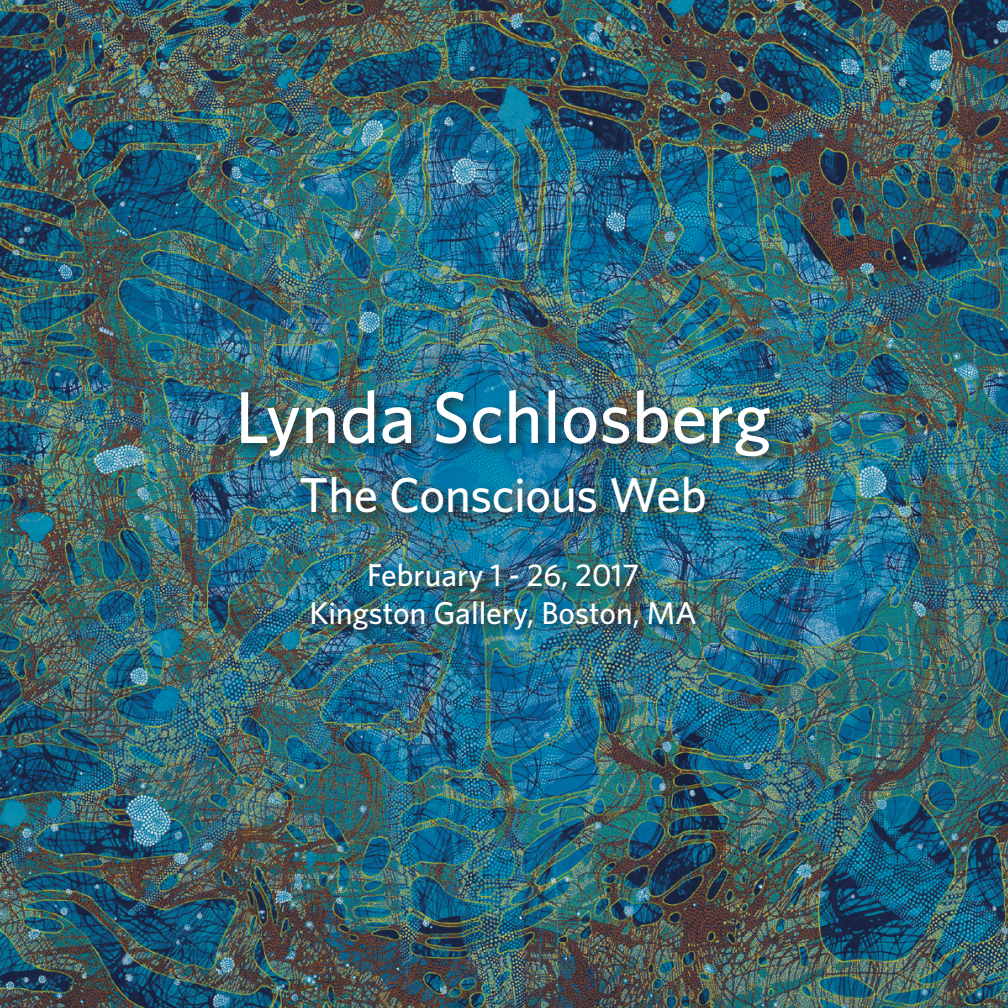
<style>
.page{position:relative;width:1008px;height:1008px;background:#fff}
.page>*{position:absolute;margin:0;border:0;box-sizing:border-box;transform-origin:0 0}
.t1{font:500 73.5px "Whitney";color:#fff}
.t2{font:500 49px "Whitney";letter-spacing:-.005em;color:#fff}
.t3{font:500 31.5px/37.4px "Whitney";color:#fff;text-align:center}
</style>
<div class="page">
<img style="left:0;top:0;width:1008px;height:1008px">
<div style="left:237px;top:386px;width:547px;height:258px;background:#231f20;opacity:.75"></div>
<p class="t1" style="left:235px;top:369px;width:538px">Lynda Schlosberg</p>
<p class="t2" style="left:299px;top:462px;width:409px">The Conscious Web</p>
<p class="t3" style="left:309px;top:556px;width:389px">February 1 - 26, 2017<br>Kingston Gallery, Boston, MA</p>
</div>
